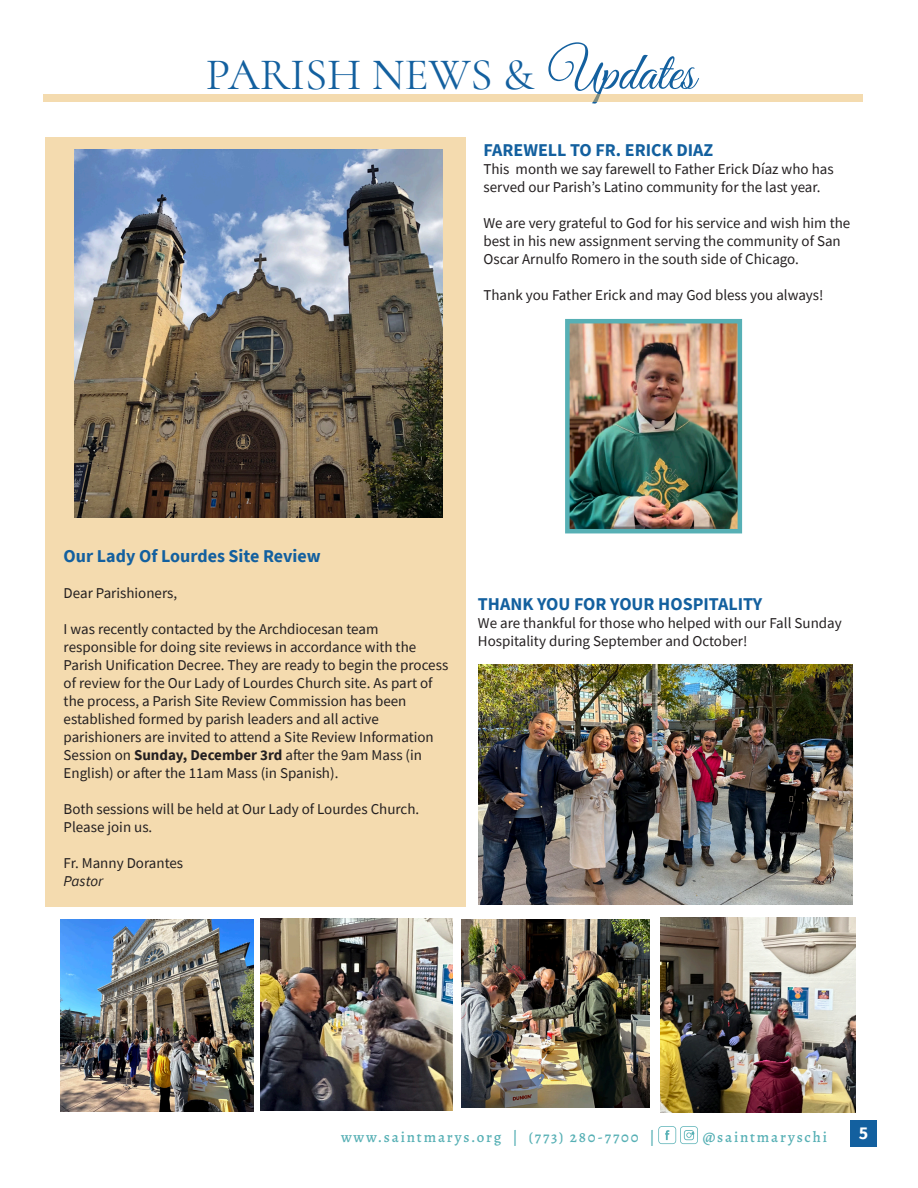
<style>
.page{position:relative;width:918px;height:1188px;background:#fff}
.page>*{position:absolute;margin:0;border:0;box-sizing:border-box;transform-origin:0 0}
.Main_Body_Text_6c8c2{font:45px "Cormorant";color:#13609f}
.Main_Body_Text_Blue{font:700 18px "Source Sans Pro";color:#13609f}
.Page_Number{font:700 18px "Source Sans Pro";color:#fff}
.Main_Body_Text_6c8c2-2{font:15px/18px "Source Sans Pro";color:#231f20}
.Main_Body_Text_Blue-2{font:15px/18px "Source Sans Pro";color:#231f20}
.Footer_Right{font:500 15px "Alegreya";letter-spacing:.12em;color:#57b0b5}
.Main_Body_Text_6c8c2-3{font:italic 15px "Source Sans Pro";color:#231f20}
.s1{font-family:"Great Vibes";font-size:54px}
.s2{font-weight:700}
</style>
<div class="page">
<div style="left:46px;top:137px;width:420px;height:770px;background:#f4dbaf"></div>
<div style="left:850px;top:1120px;width:27px;height:27px;background:#13609f"></div>
<svg style="left:658px;top:1126px;width:40px;height:18px"></svg>
<div style="left:43px;top:94px;width:820px;height:7px;background:#f4dbaf"></div>
<img style="left:570px;top:324px;width:167px;height:204px">
<div style="left:565px;top:319px;width:177px;height:214px;border:4px solid #57b0b5"></div>
<img style="left:75px;top:150px;width:368px;height:368px">
<img style="left:479px;top:664px;width:374px;height:241px">
<img style="left:61px;top:919px;width:192px;height:193px">
<img style="left:462px;top:919px;width:188px;height:188px">
<img style="left:261px;top:919px;width:191px;height:191px">
<img style="left:660px;top:917px;width:195px;height:196px">
<p class="Main_Body_Text_6c8c2" style="left:206px;top:47px;width:491px">PARISH NEWS &amp; <span class="s1">Updates</span></p>
<p class="Main_Body_Text_Blue" style="left:483px;top:137px;width:231px">FAREWELL TO FR. ERICK DIAZ</p>
<p class="Main_Body_Text_6c8c2-2" style="left:483px;top:159px;width:352px">This month we say farewell to Father Erick Díaz who has served our Parish’s Latino community for the last year.</p>
<p class="Main_Body_Text_6c8c2-2" style="left:483px;top:213px;width:368px">We are very grateful to God for his service and wish him the best in his new assignment serving the community of San<br>Oscar Arnulfo Romero in the south side of Chicago.</p>
<p class="Main_Body_Text_6c8c2-2" style="left:483px;top:285px;width:342px">Thank you Father Erick and may God bless you always!</p>
<p class="Main_Body_Text_Blue" style="left:64px;top:543px;width:259px">Our Lady Of Lourdes Site Review</p>
<p class="Main_Body_Text_6c8c2-2" style="left:64px;top:583px;width:115px">Dear Parishioners,</p>
<p class="Main_Body_Text_6c8c2-2" style="left:64px;top:619px;width:386px">I was recently contacted by the Archdiocesan team responsible for doing site reviews in accordance with the Parish Unification Decree. They are ready to begin the process of review for the Our Lady of Lourdes Church site. As part of the process, a Parish Site Review Commission has been established formed by parish leaders and all active parishioners are invited to attend a Site Review Information Session on <span class="s2">Sunday, December 3rd</span> after the 9am Mass (in English) or after the 11am Mass (in Spanish).</p>
<p class="Main_Body_Text_6c8c2-2" style="left:64px;top:799px;width:357px">Both sessions will be held at Our Lady of Lourdes Church.<br>Please join us.</p>
<p class="Main_Body_Text_6c8c2-2" style="left:64px;top:853px;width:121px">Fr. Manny Dorantes</p>
<p class="Main_Body_Text_6c8c2-3" style="left:64px;top:871px;width:41px">Pastor</p>
<p class="Main_Body_Text_Blue" style="left:478px;top:592px;width:286px">THANK YOU FOR YOUR HOSPITALITY</p>
<p class="Main_Body_Text_Blue-2" style="left:478px;top:614px;width:365px">We are thankful for those who helped with our Fall Sunday<br>Hospitality during September and October!</p>
<p class="Footer_Right" style="left:341px;top:1127px;width:315px">www.saintmarys.org | (773) 280-7700 |</p>
<p class="Footer_Right" style="left:703px;top:1127px;width:126px">@saintmaryschi</p>
<p class="Page_Number" style="left:859px;top:1121px;width:11px">5</p>
</div>
